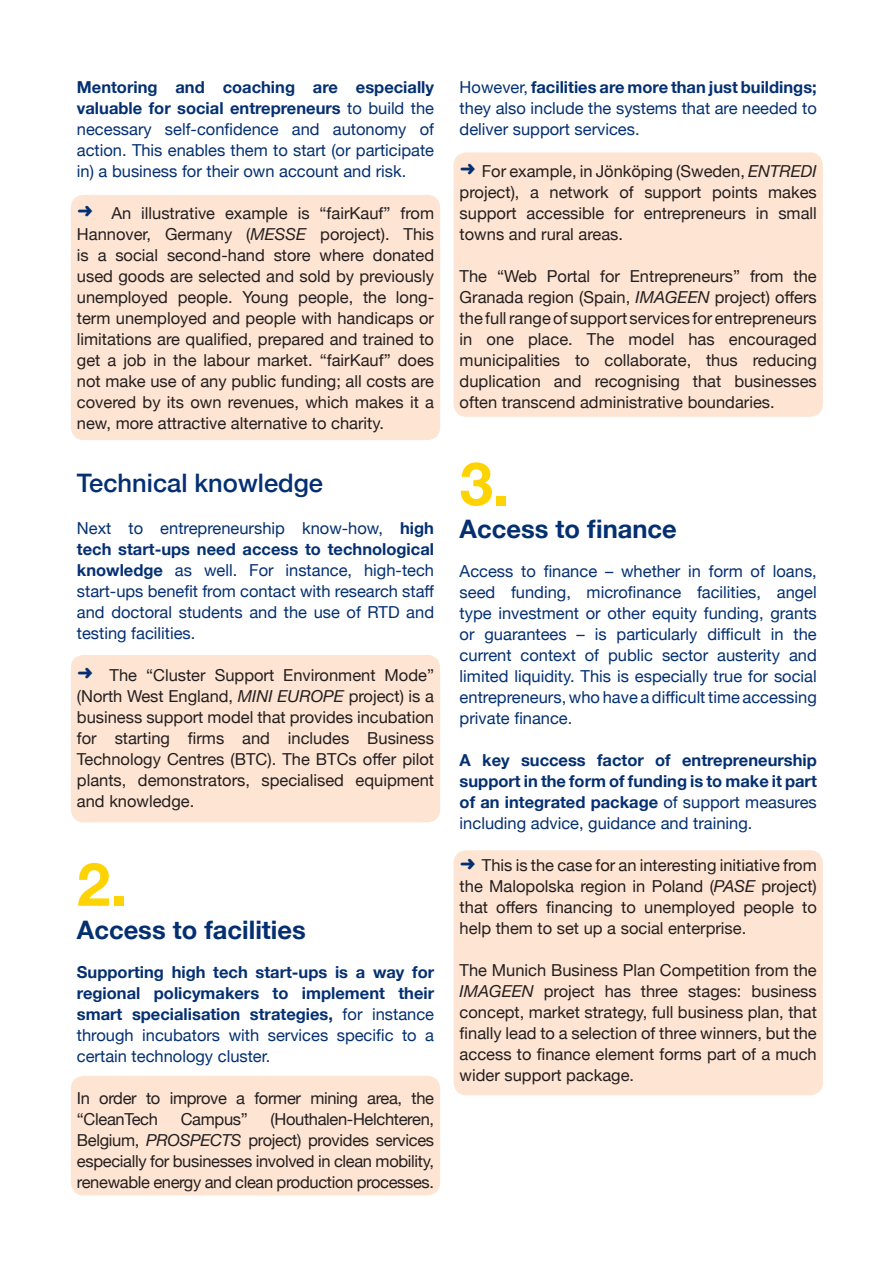
<style>
.page{position:relative;width:893px;height:1263px;background:#fff}
.page>*{position:absolute;margin:0;border:0;box-sizing:border-box;transform-origin:0 0}
.t1{font:700 60px "Helvetica Neue";color:#fed304}
.t2{font:700 25.5px "Helvetica Neue";color:#043072}
.t3{font:500 25.5px "Helvetica Neue";color:#043072}
.t4{font:16.5px/21px "Helvetica Neue";color:#231f20;text-align:justify}
.t5{font:16.5px/21px "Helvetica Neue";color:#043072;text-align:justify}
.t6{font:700 16.5px/21px "Helvetica Neue";color:#043072;text-align:justify}
.t7{font:16.5px/21px "Helvetica Neue";letter-spacing:-.02em;color:#231f20}
.s1{font-weight:700}
.s2{font-family:"MS Mincho";color:#043072}
.s3{font-style:italic}
.s4{font-weight:400}
</style>
<div class="page">
<div style="left:71px;top:655px;width:369px;height:167px;background:#fee4d2;border-radius:13px"></div>
<div style="left:454px;top:850px;width:369px;height:245px;background:#fee4d2;border-radius:13px"></div>
<div style="left:71px;top:1076px;width:369px;height:119px;background:#fee4d2;border-radius:13px"></div>
<div style="left:454px;top:152px;width:369px;height:265px;background:#fee4d2;border-radius:13px"></div>
<div style="left:71px;top:195px;width:369px;height:245px;background:#fee4d2;border-radius:13px"></div>
<p class="t5" style="left:77px;top:77px;width:359px"><span class="s1">Mentoring and coaching are especially valuable for social entrepreneurs</span> to build the necessary self-confidence and autonomy of action. This enables them to start (or participate in) a business for their own account and risk.</p>
<p class="t4" style="left:77px;top:203px;width:359px"><span class="s2">➜</span> An illustrative example is “fairKauf” from Hannover, Germany (<span class="s3">MESSE</span> poroject). This is a social second-hand store where donated used goods are selected and sold by previously unemployed people. Young people, the long&shy;term unemployed and people with handicaps or limitations are qualified, prepared and trained to get a job in the labour market. “fairKauf” does not make use of any public funding; all costs are covered by its own revenues, which makes it a new, more attractive alternative to charity.</p>
<h2 class="t3" style="left:77px;top:462px;width:248px">Technical knowledge</h2>
<p class="t5" style="left:77px;top:518px;width:359px">Next to entrepreneurship know-how, <span class="s1">high tech start-ups need access to technological knowledge</span> as well. For instance, high-tech start-ups benefit from contact with research staff and doctoral students and the use of RTD and testing facilities.</p>
<p class="t4" style="left:77px;top:665px;width:359px"><span class="s2">➜</span> The “Cluster Support Environment Mode” (North West England, <span class="s3">MINI EUROPE</span> project) is a business support model that provides incubation for starting firms and includes Business Technology Centres (BTC). The BTCs offer pilot plants, demonstrators, specialised equipment and knowledge.</p>
<h1 class="t1" style="left:77px;top:837px;width:52px">2.</h1>
<h2 class="t2" style="left:77px;top:910px;width:230px">Access to facilities</h2>
<p class="t6" style="left:77px;top:962px;width:359px">Supporting high tech start-ups is a way for regional policymakers to implement their smart specialisation strategies, <span class="s4">for instance through incubators with services specific to a certain technology cluster.</span></p>
<p class="t7" style="left:77px;top:1088px;width:359px">In order to improve a former mining area, the “CleanTech</p>
<p class="t4" style="left:77px;top:1109px;width:359px;text-indent:194px">(Houthalen-Helchteren, Belgium, <span class="s3">PROSPECTS</span> project) provides services especially for businesses involved in clean mobility, renewable energy and clean production processes.</p>
<p class="t4" style="left:181px;top:1109px;width:69px">Campus”</p>
<p class="t5" style="left:460px;top:77px;width:359px">However, <span class="s1">facilities are more than just buildings; </span>they also include the systems that are needed to deliver support services.</p>
<p class="t4" style="left:460px;top:161px;width:359px"><span class="s2">➜</span> For example, in Jönköping (Sweden, <span class="s3">ENTREDI </span>project), a network of support points makes support accessible for entrepreneurs in small towns and rural areas.</p>
<p class="t4" style="left:460px;top:266px;width:359px">The “Web Portal for Entrepreneurs” from the Granada region (Spain, <span class="s3">IMAGEEN</span> project) offers the full range of support services for entrepreneurs in one place. The model has encouraged municipalities to collaborate, thus reducing duplication and recognising that businesses often transcend administrative boundaries.</p>
<h1 class="t1" style="left:460px;top:437px;width:52px">3.</h1>
<h2 class="t2" style="left:460px;top:509px;width:219px">Access to finance</h2>
<p class="t5" style="left:460px;top:562px;width:359px">Access to finance – whether in form of loans, seed funding, microfinance facilities, angel type investment or other equity funding, grants or guarantees – is particularly difficult in the current context of public sector austerity and limited liquidity. This is especially true for social entrepreneurs, who have a difficult time accessing private finance.</p>
<p class="t6" style="left:460px;top:750px;width:359px">A key success factor of entrepreneurship support in the form of funding is to make it part of an integrated package <span class="s4">of support measures including advice, guidance and training.</span></p>
<p class="t4" style="left:460px;top:856px;width:359px"><span class="s2">➜</span> This is the case for an interesting initiative from the Malopolska region in Poland (<span class="s3">PASE</span> project) that offers financing to unemployed people to help them to set up a social enterprise.</p>
<p class="t4" style="left:460px;top:961px;width:359px">The Munich Business Plan Competition from the <span class="s3">IMAGEEN</span> project has three stages: business concept, market strategy, full business plan, that finally lead to a selection of three winners, but the access to finance element forms part of a much wider support package.</p>
</div>
